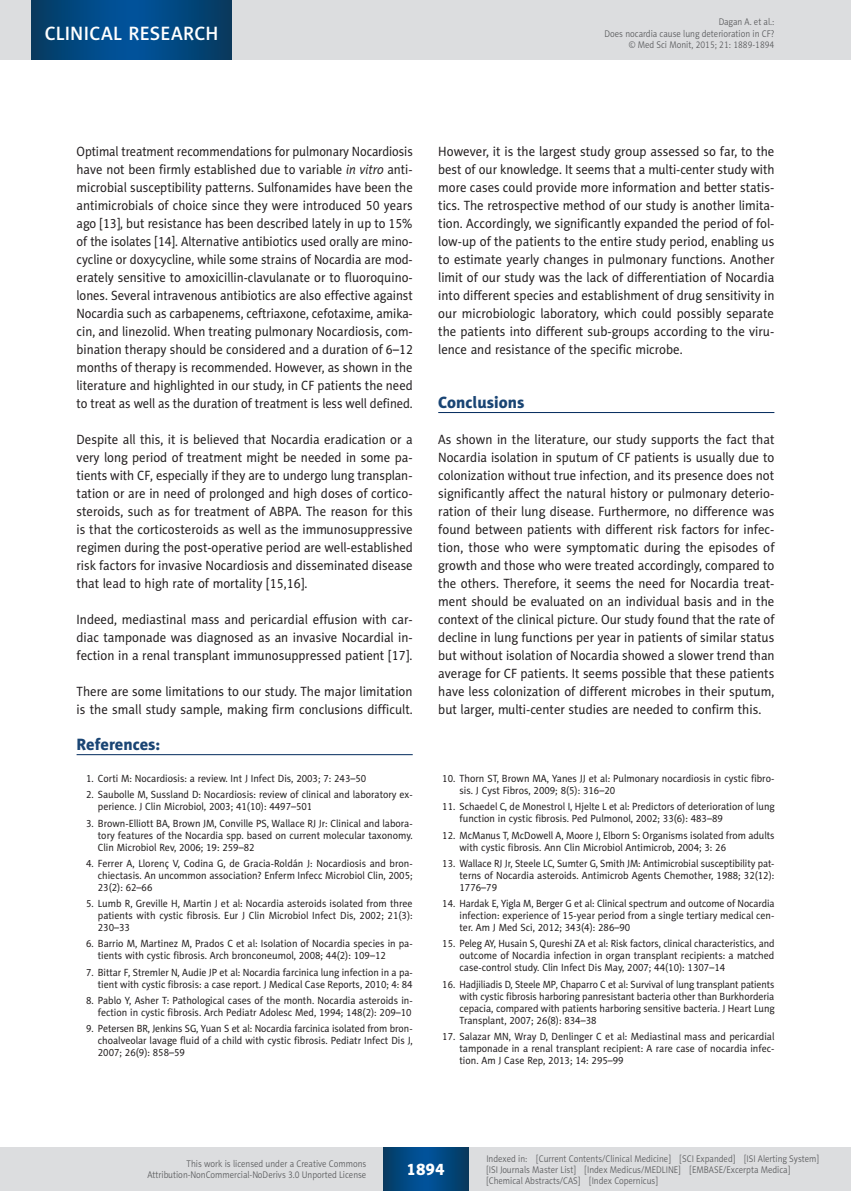
<style>
.page{position:relative;width:851px;height:1191px;background:#fff}
.page>*{position:absolute;margin:0;border:0;box-sizing:border-box;transform-origin:0 0}
.t1{font:19.5px "Naomi Sans EFN Medium";letter-spacing:.015em;color:#fff}
.MSM_Headline_1{font:16.5px "Naomi Sans EFN Heavy";color:#1a4574}
.MSM_Referencje_Tytul{font:16.5px "Naomi Sans EFN Heavy";color:#1a4574}
.t2{font:16.5px "Naomi Sans EFN Heavy";color:#fff}
.MSM_Body{font:13.5px/18px "Naomi Sans EFN";color:#231f20;text-align:justify;scale:.95 1}
.MSM_Body-2{font:13.5px/18px "Naomi Sans EFN";color:#231f20;text-align:justify;scale:.92 1}
.MSM_Referencje_punkt{font:10.5px/12px "Naomi Sans EFN";color:#231f20;text-align:justify;scale:.95 1}
.MSM_Referencje_punkt-2{font:10.5px/12px "Naomi Sans EFN";color:#231f20;text-align:justify;scale:.94 1}
.MSM_Referencje_punkt-3{font:10.5px/12px "Naomi Sans EFN";color:#231f20;text-align:justify;scale:.93 1}
.t3{font:9.75px/11.2px "Naomi Sans EFN Light";color:#57585a;text-align:right;scale:.9 1}
.s1{font-style:italic}
</style>
<div class="page">
<hr style="left:438px;top:412px;width:336px;height:1px;background:#00295c">
<hr style="left:77px;top:754px;width:335px;height:1px;background:#00295c">
<div style="left:0;top:1148px;width:850px;height:43px;background:#dcdddf"></div>
<svg style="left:383px;top:1147px;width:85px;height:43px;background:#02477e"></svg>
<div style="left:0;top:0;width:850px;height:60px;background:#dcdddf"></div>
<svg style="left:32px;top:0;width:200px;height:60px;background:#02477e"></svg>
<h1 class="t1" style="left:45px;top:22px;width:175px">CLINICAL RESEARCH</h1>
<p class="t3" style="left:604px;top:16px;width:190px">Dagan A. et al.:<br>Does nocardia cause lung deterioration in CF? © Med Sci Monit, 2015; 21: 1889-1894</p>
<p class="MSM_Body-2" style="left:77px;top:142px;width:367px">Optimal treatment recommendations for pulmonary Nocardiosis have not been firmly established due to variable <span class="s1">in vitro</span> anti&shy;microbial susceptibility patterns. Sulfonamides have been the antimicrobials of choice since they were introduced 50 years ago [13], but resistance has been described lately in up to 15% of the isolates [14]. Alternative antibiotics used orally are mino&shy;cycline or doxycycline, while some strains of Nocardia are mod&shy;erately sensitive to amoxicillin-clavulanate or to fluoroquino&shy;lones. Several intravenous antibiotics are also effective against Nocardia such as carbapenems, ceftriaxone, cefotaxime, amika&shy;cin, and linezolid. When treating pulmonary Nocardiosis, com&shy;bination therapy should be considered and a duration of 6–12 months of therapy is recommended. However, as shown in the literature and highlighted in our study, in CF patients the need to treat as well as the duration of treatment is less well defined.</p>
<p class="MSM_Body" style="left:77px;top:430px;width:355px">Despite all this, it is believed that Nocardia eradication or a very long period of treatment might be needed in some pa&shy;tients with CF, especially if they are to undergo lung transplan&shy;tation or are in need of prolonged and high doses of cortico&shy;steroids, such as for treatment of ABPA. The reason for this is that the corticosteroids as well as the immunosuppressive regimen during the post-operative period are well-established risk factors for invasive Nocardiosis and disseminated disease that lead to high rate of mortality [15,16].</p>
<p class="MSM_Body" style="left:77px;top:610px;width:355px">Indeed, mediastinal mass and pericardial effusion with car&shy;diac tamponade was diagnosed as an invasive Nocardial in&shy;fection in a renal transplant immunosuppressed patient [17].</p>
<p class="MSM_Body" style="left:77px;top:682px;width:355px">There are some limitations to our study. The major limitation is the small study sample, making firm conclusions difficult.</p>
<p class="MSM_Referencje_Tytul" style="left:77px;top:734px;width:85px">References:</p>
<p class="MSM_Referencje_punkt" style="left:86px;top:772px;width:296px">1. Corti M: Nocardiosis: a review. Int J Infect Dis, 2003; 7: 243–50</p>
<p class="MSM_Referencje_punkt" style="left:98px;top:789px;width:333px;text-indent:-12px">2. Saubolle M, Sussland D: Nocardiosis: review of clinical and laboratory ex&shy;perience. J Clin Microbiol, 2003; 41(10): 4497–501</p>
<p class="MSM_Referencje_punkt" style="left:98px;top:817px;width:333px;text-indent:-12px">3. Brown-Elliott BA, Brown JM, Conville PS, Wallace RJ Jr: Clinical and labora&shy;tory features of the Nocardia spp. based on current molecular taxonomy.<br>Clin Microbiol Rev, 2006; 19: 259–82</p>
<p class="MSM_Referencje_punkt" style="left:98px;top:857px;width:333px;text-indent:-12px">4. Ferrer A, Llorenç V, Codina G, de Gracia-Roldán J: Nocardiosis and bron&shy;chiectasis. An uncommon association? Enferm Infecc Microbiol Clin, 2005; 23(2): 62–66</p>
<p class="MSM_Referencje_punkt" style="left:98px;top:897px;width:333px;text-indent:-12px">5. Lumb R, Greville H, Martin J et al: Nocardia asteroids isolated from three patients with cystic fibrosis. Eur J Clin Microbiol Infect Dis, 2002; 21(3):<br>230–33</p>
<p class="MSM_Referencje_punkt" style="left:98px;top:938px;width:333px;text-indent:-12px">6. Barrio M, Martinez M, Prados C et al: Isolation of Nocardia species in pa&shy;tients with cystic fibrosis. Arch bronconeumol, 2008; 44(2): 109–12</p>
<p class="MSM_Referencje_punkt-2" style="left:86px;top:966px;width:349px;text-align:right">7. Bittar F, Stremler N, Audie JP et al: Nocardia farcinica lung infection in a pa&shy;tient with cystic fibrosis: a case report. J Medical Case Reports, 2010; 4: 84</p>
<p class="MSM_Referencje_punkt" style="left:86px;top:994px;width:345px;text-align:right">8. Pablo Y, Asher T: Pathological cases of the month. Nocardia asteroids in&shy;fection in cystic fibrosis. Arch Pediatr Adolesc Med, 1994; 148(2): 209–10</p>
<p class="MSM_Referencje_punkt-2" style="left:98px;top:1022px;width:336px;text-indent:-12px">9. Petersen BR, Jenkins SG, Yuan S et al: Nocardia farcinica isolated from bron&shy;choalveolar lavage fluid of a child with cystic fibrosis. Pediatr Infect Dis J, 2007; 26(9): 858–59</p>
<p class="MSM_Body" style="left:438px;top:142px;width:355px">However, it is the largest study group assessed so far, to the best of our knowledge. It seems that a multi-center study with more cases could provide more information and better statis&shy;tics. The retrospective method of our study is another limita&shy;tion. Accordingly, we significantly expanded the period of fol&shy;low-up of the patients to the entire study period, enabling us to estimate yearly changes in pulmonary functions. Another limit of our study was the lack of differentiation of Nocardia into different species and establishment of drug sensitivity in our microbiologic laboratory, which could possibly separate the patients into different sub-groups according to the viru&shy;lence and resistance of the specific microbe.</p>
<p class="MSM_Headline_1" style="left:438px;top:392px;width:88px">Conclusions</p>
<p class="MSM_Body" style="left:438px;top:430px;width:355px">As shown in the literature, our study supports the fact that Nocardia isolation in sputum of CF patients is usually due to colonization without true infection, and its presence does not significantly affect the natural history or pulmonary deterio&shy;ration of their lung disease. Furthermore, no difference was found between patients with different risk factors for infec&shy;tion, those who were symptomatic during the episodes of growth and those who were treated accordingly, compared to the others. Therefore, it seems the need for Nocardia treat&shy;ment should be evaluated on an individual basis and in the context of the clinical picture. Our study found that the rate of decline in lung functions per year in patients of similar status but without isolation of Nocardia showed a slower trend than average for CF patients. It seems possible that these patients have less colonization of different microbes in their sputum, but larger, multi-center studies are needed to confirm this.</p>
<p class="MSM_Referencje_punkt" style="left:459px;top:772px;width:333px;text-indent:-17px">10. Thorn ST, Brown MA, Yanes JJ et al: Pulmonary nocardiosis in cystic fibro&shy;sis. J Cyst Fibros, 2009; 8(5): 316–20</p>
<p class="MSM_Referencje_punkt-2" style="left:459px;top:801px;width:337px;text-indent:-17px">11. Schaedel C, de Monestrol I, Hjelte L et al: Predictors of deterioration of lung function in cystic fibrosis. Ped Pulmonol, 2002; 33(6): 483–89</p>
<p class="MSM_Referencje_punkt-2" style="left:459px;top:829px;width:336px;text-indent:-17px">12. McManus T, McDowell A, Moore J, Elborn S: Organisms isolated from adults with cystic fibrosis. Ann Clin Microbiol Antimicrob, 2004; 3: 26</p>
<p class="MSM_Referencje_punkt-3" style="left:459px;top:857px;width:340px;text-indent:-17px">13. Wallace RJ Jr, Steele LC, Sumter G, Smith JM: Antimicrobial susceptibility pat&shy;terns of Nocardia asteroids. Antimicrob Agents Chemother, 1988; 32(12):<br>1776–79</p>
<p class="MSM_Referencje_punkt-3" style="left:459px;top:897px;width:340px;text-indent:-17px">14. Hardak E, Yigla M, Berger G et al: Clinical spectrum and outcome of Nocardia infection: experience of 15-year period from a single tertiary medical cen&shy;ter. Am J Med Sci, 2012; 343(4): 286–90</p>
<p class="MSM_Referencje_punkt-2" style="left:459px;top:938px;width:336px;text-indent:-17px">15. Peleg AY, Husain S, Qureshi ZA et al: Risk factors, clinical characteristics, and outcome of Nocardia infection in organ transplant recipients: a matched case-control study. Clin Infect Dis May, 2007; 44(10): 1307–14</p>
<p class="MSM_Referencje_punkt-3" style="left:459px;top:978px;width:340px;text-indent:-17px">16. Hadjiliadis D, Steele MP, Chaparro C et al: Survival of lung transplant patients with cystic fibrosis harboring panresistant bacteria other than Burkhorderia cepacia, compared with patients harboring sensitive bacteria. J Heart Lung Transplant, 2007; 26(8): 834–38</p>
<p class="MSM_Referencje_punkt" style="left:459px;top:1030px;width:333px;text-indent:-17px">17. Salazar MN, Wray D, Denlinger C et al: Mediastinal mass and pericardial tamponade in a renal transplant recipient: A rare case of nocardia infec&shy;tion. Am J Case Rep, 2013; 14: 295–99</p>
<p class="t3" style="left:147px;top:1158px;width:245px">This work is licensed under a Creative Commons<br>Attribution-NonCommercial-NoDerivs 3.0 Unported License</p>
<p class="t2" style="left:406px;top:1159px;width:40px">1894</p>
<p class="t3" style="left:486px;top:1152px;width:371px;text-align:left">Indexed in: [Current Contents/Clinical Medicine] [SCI Expanded] [ISI Alerting System] [ISI Journals Master List] [Index Medicus/MEDLINE] [EMBASE/Excerpta Medica] [Chemical Abstracts/CAS] [Index Copernicus]</p>
</div>
